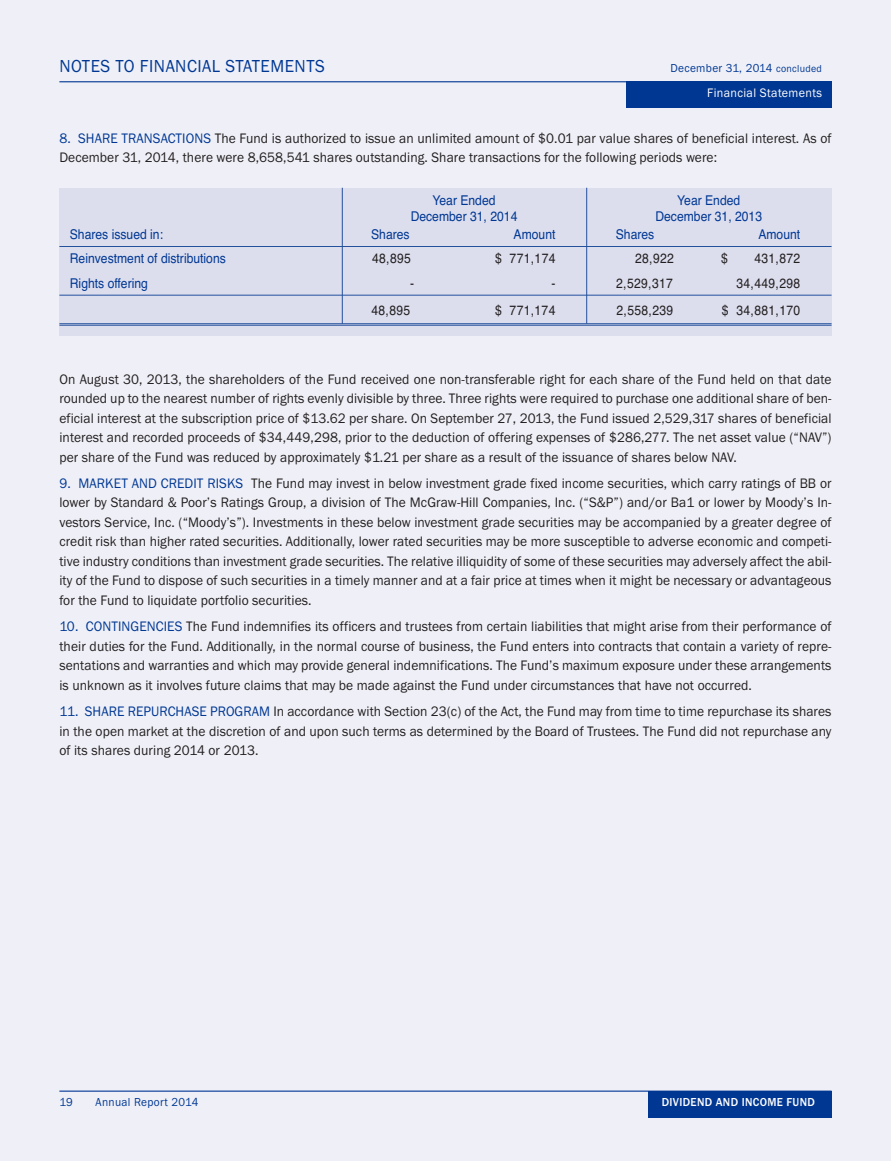
<style>
.page{position:relative;width:891px;height:1161px;background:#eff0f7}
.page>*{position:absolute;margin:0;border:0;box-sizing:border-box;transform-origin:0 0}
.t1{font:18px "Franklin Gothic";letter-spacing:.03em;color:#003793;scale:.95 1}
.t2{font:14.25px/19.5px "Franklin Gothic";letter-spacing:.005em;color:#231f20;text-align:justify;scale:.95 1}
.t3{font:13.5px/15.8px "Helvetica";color:#003793;text-align:center;scale:.9 1}
.t4{font:13.5px "Helvetica";letter-spacing:.03em;color:#231f20;scale:.9 1}
.t5{font:12.75px "Franklin Gothic";letter-spacing:.03em;color:#fff;scale:.95 1}
.t6{font:12px "Franklin Gothic";letter-spacing:.03em;color:#003793;scale:.95 1}
.t7{font:500 12px "Franklin Gothic";letter-spacing:.03em;color:#fff;scale:.95 1}
.s1{font-size:10.5px}
.s2{color:#003793}
</style>
<div class="page">
<div style="left:648px;top:1091px;width:184px;height:27px;background:#003793"></div>
<hr style="left:59px;top:1091px;width:773px;height:1px;background:#003793">
<div style="left:59px;top:188px;width:773px;height:148px;background:#dcdeee"></div>
<hr style="left:59px;top:246px;width:773px;height:1px;background:#24509c">
<hr style="left:59px;top:295px;width:773px;height:1px;background:#24509c">
<hr style="left:342px;top:188px;width:1px;height:136px;background:#24509c">
<hr style="left:59px;top:323px;width:773px;height:1px;background:#24509c">
<hr style="left:59px;top:325px;width:773px;height:1px;background:#24509c">
<hr style="left:586px;top:188px;width:1px;height:136px;background:#24509c">
<hr style="left:59px;top:81px;width:773px;height:1px;background:#003793">
<div style="left:626px;top:82px;width:206px;height:26px;background:#003793"></div>
<p class="t1" style="left:59px;top:55px;width:281px">NOTES TO FINANCIAL STATEMENTS</p>
<p class="t6" style="left:670px;top:61px;width:161px">December 31, 2014 <span class="s1">concluded</span></p>
<p class="t5" style="left:707px;top:85px;width:122px">Financial Statements</p>
<p class="t2" style="left:59px;top:128px;width:814px"><span class="s2">8. SHARE TRANSACTIONS</span> The Fund is authorized to issue an unlimited amount of $0.01 par value shares of beneficial interest. As of<br>December 31, 2014, there were 8,658,541 shares outstanding. Share transactions for the following periods were:</p>
<p class="t3" style="left:70px;top:226px;width:105px">Shares issued in:</p>
<p class="t3" style="left:411px;top:193px;width:120px">Year Ended<br>December 31, 2014</p>
<p class="t3" style="left:371px;top:226px;width:44px">Shares</p>
<p class="t3" style="left:514px;top:226px;width:48px">Amount</p>
<p class="t3" style="left:655px;top:193px;width:120px">Year Ended<br>December 31, 2013</p>
<p class="t3" style="left:616px;top:226px;width:44px">Shares</p>
<p class="t3" style="left:758px;top:226px;width:48px">Amount</p>
<p class="t3" style="left:70px;top:251px;width:175px">Reinvestment of distributions</p>
<p class="t4" style="left:372px;top:251px;width:45px">48,895</p>
<p class="t4" style="left:495px;top:251px;width:69px">$ 771,174</p>
<p class="t4" style="left:635px;top:251px;width:45px">28,922</p>
<p class="t4" style="left:721px;top:251px;width:9px">$</p>
<p class="t4" style="left:754px;top:251px;width:53px">431,872</p>
<p class="t3" style="left:70px;top:275px;width:88px">Rights offering</p>
<p class="t4" style="left:410px;top:275px;width:6px">-</p>
<p class="t4" style="left:551px;top:275px;width:6px">-</p>
<p class="t4" style="left:616px;top:275px;width:65px">2,529,317</p>
<p class="t4" style="left:736px;top:275px;width:72px">34,449,298</p>
<p class="t4" style="left:371px;top:303px;width:45px">48,895</p>
<p class="t4" style="left:495px;top:303px;width:69px">$ 771,174</p>
<p class="t4" style="left:617px;top:303px;width:65px">2,558,239</p>
<p class="t4" style="left:722px;top:303px;width:89px">$ 34,881,170</p>
<p class="t2" style="left:59px;top:369px;width:814px">On August 30, 2013, the shareholders of the Fund received one non-transferable right for each share of the Fund held on that date rounded up to the nearest number of rights evenly divisible by three. Three rights were required to purchase one additional share of ben&shy;eficial interest at the subscription price of $13.62 per share. On September 27, 2013, the Fund issued 2,529,317 shares of beneficial interest and recorded proceeds of $34,449,298, prior to the deduction of offering expenses of $286,277. The net asset value (“NAV”) per share of the Fund was reduced by approximately $1.21 per share as a result of the issuance of shares below NAV.</p>
<p class="t2" style="left:59px;top:473px;width:814px"><span class="s2">9. MARKET AND CREDIT RISKS</span> The Fund may invest in below investment grade fixed income securities, which carry ratings of BB or lower by Standard &amp; Poor’s Ratings Group, a division of The McGraw-Hill Companies, Inc. (“S&amp;P”) and/or Ba1 or lower by Moody’s In&shy;vestors Service, Inc. (“Moody’s”). Investments in these below investment grade securities may be accompanied by a greater degree of credit risk than higher rated securities. Additionally, lower rated securities may be more susceptible to adverse economic and competi&shy;tive industry conditions than investment grade securities. The relative illiquidity of some of these securities may adversely affect the abil&shy;ity of the Fund to dispose of such securities in a timely manner and at a fair price at times when it might be necessary or advantageous for the Fund to liquidate portfolio securities.</p>
<p class="t2" style="left:59px;top:617px;width:814px"><span class="s2">10. CONTINGENCIES</span> The Fund indemnifies its officers and trustees from certain liabilities that might arise from their performance of their duties for the Fund. Additionally, in the normal course of business, the Fund enters into contracts that contain a variety of repre&shy;sentations and warranties and which may provide general indemnifications. The Fund’s maximum exposure under these arrangements is unknown as it involves future claims that may be made against the Fund under circumstances that have not occurred.</p>
<p class="t2" style="left:59px;top:702px;width:814px"><span class="s2">11. SHARE REPURCHASE PROGRAM</span> In accordance with Section 23(c) of the Act, the Fund may from time to time repurchase its shares in the open market at the discretion of and upon such terms as determined by the Board of Trustees. The Fund did not repurchase any of its shares during 2014 or 2013.</p>
<p class="t6" style="left:59px;top:1095px;width:16px">19</p>
<p class="t6" style="left:96px;top:1095px;width:110px">Annual Report 2014</p>
<p class="t7" style="left:662px;top:1095px;width:163px">DIVIDEND AND INCOME FUND</p>
</div>
